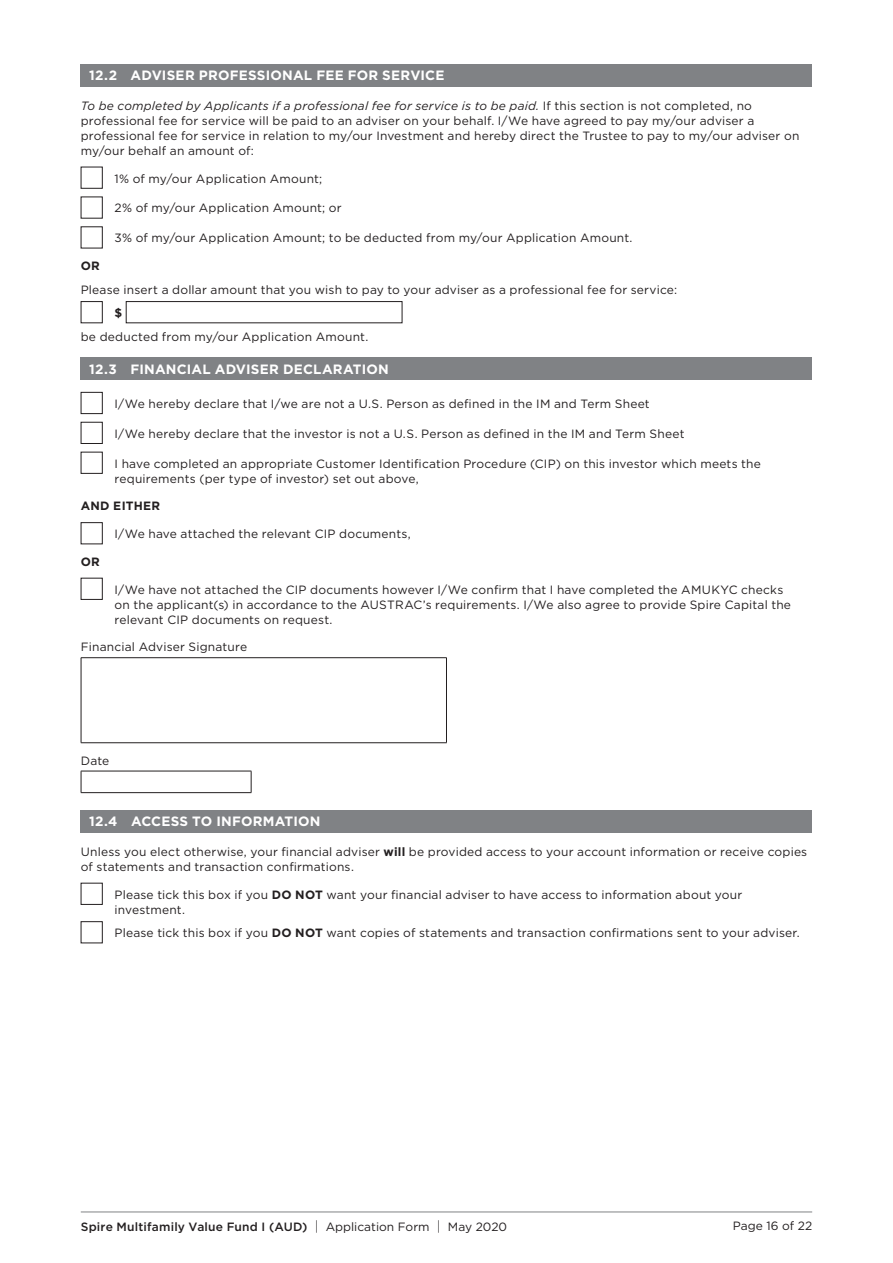
<style>
.page{position:relative;width:893px;height:1263px;background:#fff}
.page>*{position:absolute;margin:0;border:0;box-sizing:border-box;transform-origin:0 0}
.t1{font:700 13.5px "Gotham";letter-spacing:.015em;color:#fff}
.t2{font:12px/15px "Gotham";letter-spacing:.015em;color:#231f20}
.t3{font:500 12px "Gotham";letter-spacing:.015em;color:#231f20}
.t4{font:700 12px "Gotham";letter-spacing:.025em;color:#231f20}
.s1{font-style:italic}
.s2{font-weight:700}
.s3{font-weight:300;font-size:13.5px}
.s4{font-weight:400}
</style>
<div class="page">
<hr style="left:81px;top:1211px;width:731px;height:1px;background:#808285">
<div style="left:81px;top:64px;width:731px;height:22px;background:#808285"></div>
<div style="left:81px;top:167px;width:22px;height:22px;border:1px solid #231f20"></div>
<div style="left:81px;top:301px;width:22px;height:22px;border:1px solid #231f20"></div>
<div style="left:126px;top:301px;width:276px;height:22px;border:1px solid #231f20"></div>
<div style="left:81px;top:358px;width:731px;height:22px;background:#808285"></div>
<div style="left:81px;top:392px;width:22px;height:22px;border:1px solid #231f20"></div>
<div style="left:81px;top:422px;width:22px;height:22px;border:1px solid #231f20"></div>
<div style="left:81px;top:452px;width:22px;height:22px;border:1px solid #231f20"></div>
<div style="left:81px;top:522px;width:22px;height:22px;border:1px solid #231f20"></div>
<div style="left:81px;top:578px;width:22px;height:22px;border:1px solid #231f20"></div>
<hr style="left:81px;top:657px;width:366px;height:1px;background:#231f20">
<hr style="left:81px;top:658px;width:1px;height:84px;background:#231f20">
<hr style="left:446px;top:658px;width:1px;height:84px;background:#231f20">
<hr style="left:81px;top:742px;width:366px;height:1px;background:#231f20">
<hr style="left:81px;top:771px;width:170px;height:1px;background:#231f20">
<svg style="left:81px;top:771px;width:1px;height:21px"></svg>
<svg style="left:251px;top:771px;width:1px;height:21px"></svg>
<hr style="left:81px;top:792px;width:170px;height:1px;background:#231f20">
<div style="left:81px;top:810px;width:731px;height:22px;background:#808285"></div>
<div style="left:81px;top:883px;width:22px;height:22px;border:1px solid #231f20"></div>
<div style="left:81px;top:921px;width:22px;height:22px;border:1px solid #231f20"></div>
<p class="t1" style="left:89px;top:66px;width:357px">12.2 ADVISER PROFESSIONAL FEE FOR SERVICE</p>
<p class="t2" style="left:81px;top:98px;width:720px"><span class="s1">To be completed by Applicants if a professional fee for service is to be paid.</span> If this section is not completed, no professional fee for service will be paid to an adviser on your behalf. I/We have agreed to pay my/our adviser a professional fee for service in relation to my/our Investment and hereby direct the Trustee to pay to my/our adviser on my/our behalf an amount of:</p>
<p class="t2" style="left:115px;top:171px;width:209px">1% of my/our Application Amount;</p>
<p class="t2" style="left:115px;top:200px;width:229px">2% of my/our Application Amount; or</p>
<p class="t2" style="left:115px;top:230px;width:519px">3% of my/our Application Amount; to be deducted from my/our Application Amount.</p>
<p class="t4" style="left:81px;top:258px;width:21px">OR</p>
<p class="t2" style="left:81px;top:282px;width:598px">Please insert a dollar amount that you wish to pay to your adviser as a professional fee for service:</p>
<p class="t4" style="left:115px;top:305px;width:9px">$</p>
<p class="t2" style="left:81px;top:329px;width:289px">be deducted from my/our Application Amount.</p>
<p class="t1" style="left:89px;top:360px;width:301px">12.3 FINANCIAL ADVISER DECLARATION</p>
<p class="t2" style="left:115px;top:396px;width:537px">I/We hereby declare that I/we are not a U.S. Person as defined in the IM and Term Sheet</p>
<p class="t2" style="left:115px;top:426px;width:571px">I/We hereby declare that the investor is not a U.S. Person as defined in the IM and Term Sheet</p>
<p class="t2" style="left:115px;top:456px;width:648px">I have completed an appropriate Customer Identification Procedure (CIP) on this investor which meets the requirements (per type of investor) set out above,</p>
<p class="t4" style="left:81px;top:498px;width:81px">AND EITHER</p>
<p class="t2" style="left:115px;top:526px;width:298px">I/We have attached the relevant CIP documents,</p>
<p class="t4" style="left:81px;top:554px;width:21px">OR</p>
<p class="t2" style="left:115px;top:582px;width:678px">I/We have not attached the CIP documents however I/We confirm that I have completed the AMUKYC checks on the applicant(s) in accordance to the AUSTRAC’s requirements. I/We also agree to provide Spire Capital the relevant CIP documents on request.</p>
<p class="t2" style="left:81px;top:639px;width:168px">Financial Adviser Signature</p>
<p class="t2" style="left:81px;top:753px;width:30px">Date</p>
<p class="t1" style="left:89px;top:812px;width:233px">12.4 ACCESS TO INFORMATION</p>
<p class="t2" style="left:81px;top:844px;width:728px">Unless you elect otherwise, your financial adviser <span class="s2">will</span> be provided access to your account information or receive copies of statements and transaction confirmations.</p>
<p class="t2" style="left:115px;top:887px;width:629px">Please tick this box if you <span class="s2">DO NOT</span> want your financial adviser to have access to information about your investment.</p>
<p class="t2" style="left:115px;top:925px;width:687px">Please tick this box if you <span class="s2">DO NOT</span> want copies of statements and transaction confirmations sent to your adviser.</p>
<p class="t3" style="left:81px;top:1219px;width:428px">Spire Multifamily Value Fund I (AUD) <span class="s3">|</span> <span class="s4">Application Form</span> <span class="s3">|</span> <span class="s4">May 2020</span></p>
<p class="t2" style="left:733px;top:1218px;width:81px">Page 16 of 22</p>
</div>
